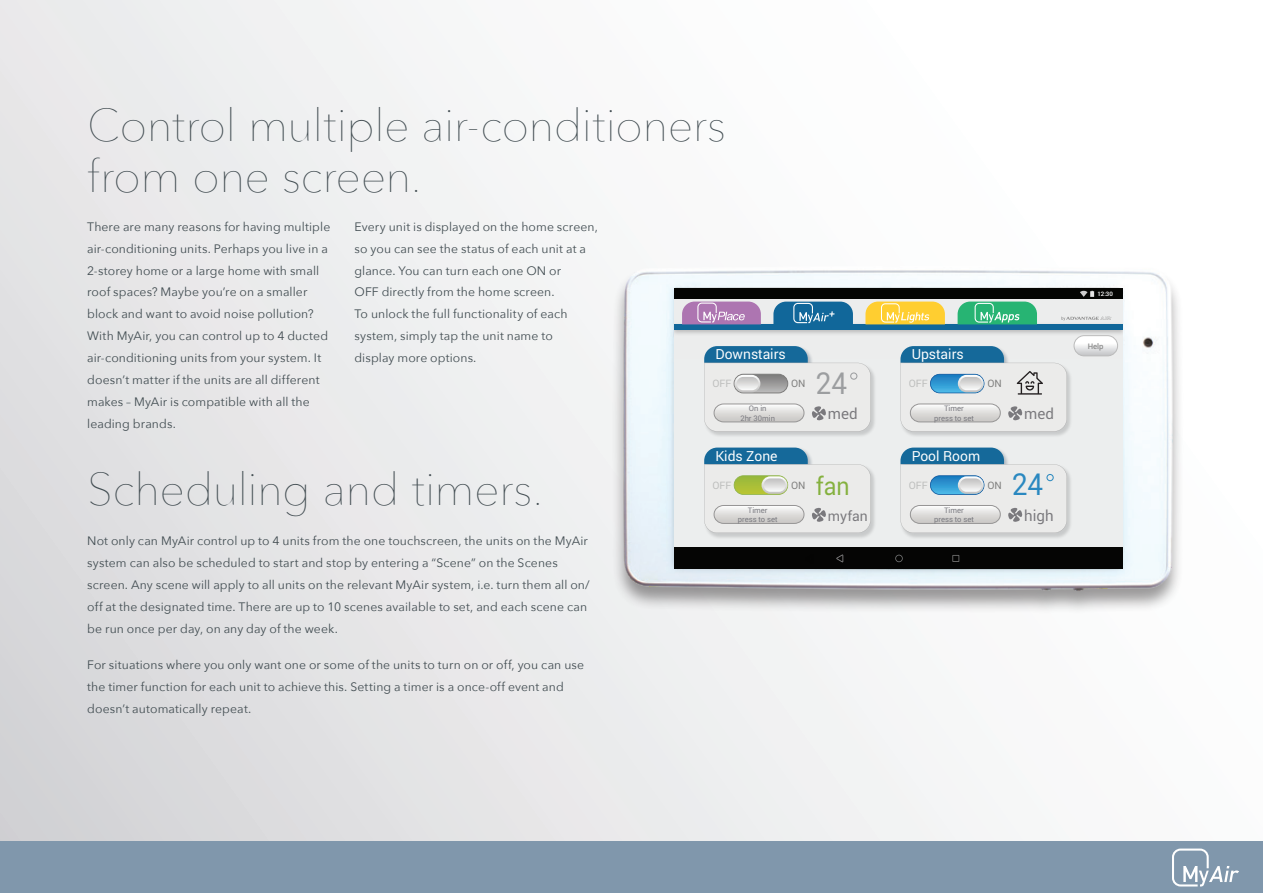
<style>
.page{position:relative;width:1263px;height:893px;background:#fff}
.page>*{position:absolute;margin:0;border:0;box-sizing:border-box;transform-origin:0 0}
.t1{font:200 45px/51.3px "Avenir Next";letter-spacing:-.005em;color:#414c51}
.t2{font:30.15px "Roboto";color:#9c9ea0;scale:.92 1}
.t3{font:30.15px "Roboto";color:#2a88c0;scale:.92 1}
.t4{font:25.2px "Roboto";color:#85b13f;scale:.92 1}
.t5{font:15.15px "Roboto";color:#7a797d}
.t6{font:13.95px "Roboto";color:#fff}
.t7{font:13.95px "Roboto";color:#7a797d}
.t8{font:12.15px/22px "Avenir Next";letter-spacing:.01em;color:#414c51}
.t9{font:10.2px "Roboto";color:#bcbdbc}
.t10{font:10.2px "Roboto";color:#7c7c7b}
.t11{font:7.65px/9.1px "Roboto";color:#78787e;text-align:center}
.t12{font:500 7.65px "Roboto";color:#8b8b8b}
.t13{font:500 6.15px "Roboto";color:#fff}
</style>
<div class="page">
<div style="left:0;top:0;width:1263px;height:890px;background:linear-gradient(to right,#e0e0e2,#fff)"></div>
<div style="left:0;top:842px;width:1263px;height:51px;background:#8097ac"></div>
<svg style="left:1172px;top:848px;width:67px;height:38px"></svg>
<img style="left:571px;top:225px;width:660px;height:422px">
<div style="left:674px;top:356px;width:448px;height:192px;background:#eceeee"></div>
<svg style="left:674px;top:299px;width:448px;height:60px;background:#e6e7e7"></svg>
<div style="left:674px;top:324px;width:448px;height:6px;background:#11679a"></div>
<svg style="left:1061px;top:317px;width:51px;height:4px"></svg>
<div style="left:674px;top:289px;width:448px;height:10px;background:#040503"></div>
<div style="left:674px;top:548px;width:448px;height:21px;background:#050504"></div>
<svg style="left:952px;top:555px;width:8px;height:7px"></svg>
<svg style="left:836px;top:554px;width:7px;height:8px"></svg>
<svg style="left:895px;top:554px;width:8px;height:9px"></svg>
<svg style="left:1074px;top:336px;width:43px;height:20px"></svg>
<div style="left:1074px;top:335px;width:44px;height:21px;border:1px solid #bbb;border-radius:10px"></div>
<svg style="left:865px;top:302px;width:80px;height:22px;background:#fed44e"></svg>
<svg style="left:682px;top:302px;width:79px;height:22px;background:#b888bb"></svg>
<svg style="left:957px;top:302px;width:80px;height:22px;background:#46be87"></svg>
<img style="left:709px;top:370px;width:166px;height:66px">
<svg style="left:704px;top:346px;width:167px;height:85px"></svg>
<img style="left:905px;top:370px;width:166px;height:66px">
<img style="left:714px;top:447px;width:84px;height:1px">
<img style="left:709px;top:471px;width:166px;height:67px">
<svg style="left:704px;top:448px;width:167px;height:85px"></svg>
<img style="left:911px;top:447px;width:83px;height:1px">
<img style="left:905px;top:471px;width:166px;height:67px">
<svg style="left:900px;top:448px;width:167px;height:85px"></svg>
<svg style="left:900px;top:346px;width:167px;height:85px"></svg>
<svg style="left:773px;top:302px;width:80px;height:22px;background:#307aa6"></svg>
<svg style="left:1080px;top:291px;width:14px;height:6px"></svg>
<h1 class="t1" style="left:87px;top:97px;width:640px">Control multiple air-conditioners from one screen.</h1>
<p class="t8" style="left:87px;top:215px;width:245px">There are many reasons for having multiple air-conditioning units. Perhaps you live in a 2-storey home or a large home with small roof spaces? Maybe you’re on a smaller block and want to avoid noise pollution?<br>With MyAir, you can control up to 4 ducted air-conditioning units from your system. It doesn’t matter if the units are all different makes – MyAir is compatible with all the leading brands.</p>
<p class="t8" style="left:354px;top:215px;width:245px">Every unit is displayed on the home screen, so you can see the status of each unit at a glance. You can turn each one ON or<br>OFF directly from the home screen.<br>To unlock the full functionality of each system, simply tap the unit name to<br>display more options.</p>
<h1 class="t1" style="left:87px;top:461px;width:458px">Scheduling and timers.</h1>
<p class="t8" style="left:87px;top:529px;width:504px">Not only can MyAir control up to 4 units from the one touchscreen, the units on the MyAir system can also be scheduled to start and stop by entering a “Scene” on the Scenes screen. Any scene will apply to all units on the relevant MyAir system, i.e. turn them all on/ off at the designated time. There are up to 10 scenes available to set, and each scene can be run once per day, on any day of the week.</p>
<p class="t8" style="left:87px;top:653px;width:498px">For situations where you only want one or some of the units to turn on or off, you can use the timer function for each unit to achieve this. Setting a timer is a once-off event and doesn’t automatically repeat.</p>
<p class="t6" style="left:715px;top:345px;width:72px">Downstairs</p>
<p class="t9" style="left:712px;top:377px;width:21px">OFF</p>
<p class="t10" style="left:791px;top:377px;width:16px">ON</p>
<p class="t11" style="left:740px;top:404px;width:36px">On in<br>2hr 30min</p>
<p class="t6" style="left:715px;top:446px;width:64px">Kids Zone</p>
<p class="t9" style="left:712px;top:478px;width:21px">OFF</p>
<p class="t10" style="left:791px;top:478px;width:16px">ON</p>
<p class="t11" style="left:738px;top:505px;width:41px">Timer press to set</p>
<h2 class="t2" style="left:816px;top:362px;width:35px">24</h2>
<p class="t5" style="left:828px;top:403px;width:31px">med</p>
<h3 class="t4" style="left:816px;top:469px;width:38px">fan</h3>
<p class="t7" style="left:828px;top:506px;width:41px">myfan</p>
<p class="t6" style="left:912px;top:345px;width:54px">Upstairs</p>
<p class="t9" style="left:909px;top:377px;width:21px">OFF</p>
<p class="t10" style="left:987px;top:377px;width:16px">ON</p>
<p class="t11" style="left:934px;top:404px;width:41px">Timer press to set</p>
<p class="t6" style="left:912px;top:446px;width:70px">Pool Room</p>
<p class="t9" style="left:909px;top:478px;width:21px">OFF</p>
<p class="t10" style="left:987px;top:478px;width:16px">ON</p>
<p class="t11" style="left:934px;top:505px;width:41px">Timer press to set</p>
<p class="t5" style="left:1024px;top:403px;width:31px">med</p>
<h2 class="t3" style="left:1012px;top:464px;width:35px">24</h2>
<p class="t5" style="left:1024px;top:505px;width:31px">high</p>
<p class="t13" style="left:1097px;top:290px;width:17px">12:30</p>
<p class="t12" style="left:1088px;top:341px;width:17px">Help</p>
</div>
